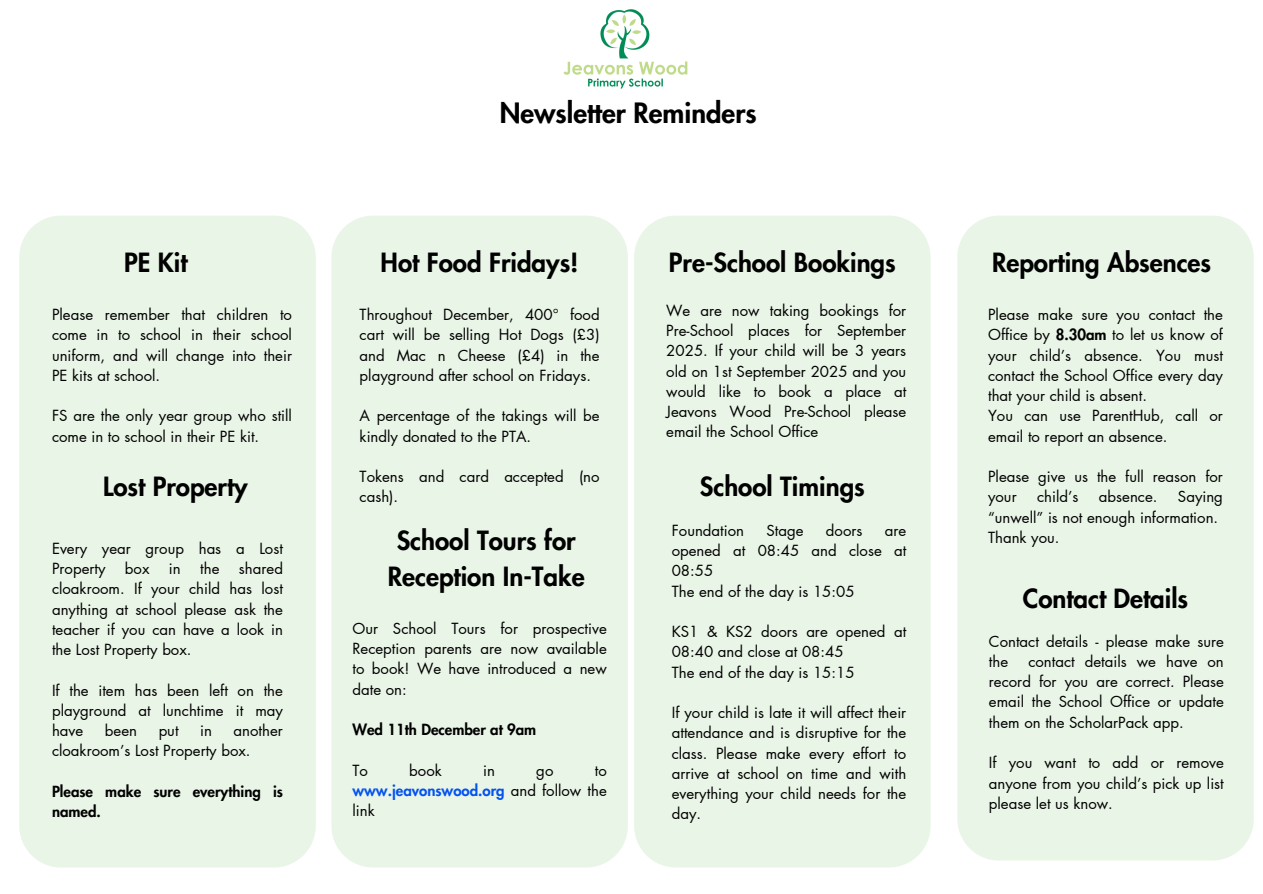
<style>
.page{position:relative;width:1263px;height:894px;background:#fff}
.page>*{position:absolute;margin:0;border:0;box-sizing:border-box;transform-origin:0 0}
.t1{font:800 27.3px "Futura LT Pro";color:#000}
.t2{font:800 25.8px/36px "Futura LT Pro";color:#000;text-align:center}
.t3{font:15px/20.2px "Futura LT Pro";color:#000;text-align:justify}
.t4{font:800 15px/20.2px "Futura LT Pro";color:#000}
.t5{font:800 15px/20.2px "Futura LT Pro";color:#0453f1;text-align:justify}
.s1{font-weight:400;color:#000}
.s2{font-weight:800}
</style>
<div class="page">
<div style="left:331px;top:216px;width:297px;height:651px;background:#e9f5e6"></div>
<div style="left:634px;top:216px;width:296px;height:651px;background:#e9f5e6"></div>
<div style="left:957px;top:216px;width:297px;height:644px;background:#e9f5e6"></div>
<div style="left:19px;top:216px;width:297px;height:651px;background:#e9f5e6"></div>
<img style="left:563px;top:9px;width:125px;height:80px">
<h2 class="t2" style="left:124px;top:245px;width:65px">PE Kit</h2>
<p class="t3" style="left:52px;top:305px;width:241px">Please remember that children to come in to school in their school uniform, and will change into their PE kits at school.</p>
<p class="t3" style="left:52px;top:406px;width:241px">FS are the only year group who still come in to school in their PE kit.</p>
<p class="t2" style="left:103px;top:469px;width:146px">Lost Property</p>
<p class="t3" style="left:52px;top:538px;width:232px">Every year group has a Lost<br>Property</p>
<p class="t3" style="left:52px;top:558px;width:232px;text-indent:187px">shared cloakroom. If your child has lost anything at school please ask the teacher if you can have a look in the Lost Property box.</p>
<p class="t3" style="left:52px;top:680px;width:232px">If the item has been left on the playground at lunchtime it may have</p>
<p class="t3" style="left:125px;top:558px;width:26px">box</p>
<p class="t3" style="left:169px;top:558px;width:13px">in</p>
<p class="t3" style="left:200px;top:558px;width:21px">the</p>
<p class="t3" style="left:52px;top:720px;width:232px;text-indent:182px">another cloakroom’s Lost Property box.</p>
<p class="t4" style="left:52px;top:781px;width:232px">Please make sure everything is named.</p>
<p class="t3" style="left:105px;top:720px;width:34px">been</p>
<p class="t3" style="left:159px;top:720px;width:21px">put</p>
<p class="t3" style="left:200px;top:720px;width:13px">in</p>
<p class="t1" style="left:500px;top:100px;width:258px">Newsletter Reminders</p>
<h1 class="t2" style="left:381px;top:245px;width:200px">Hot Food Fridays!</h1>
<p class="t3" style="left:360px;top:305px;width:241px">Throughout December, 400° food cart will be selling Hot Dogs (£3) and Mac n Cheese (£4) in the playground after school on Fridays.</p>
<p class="t3" style="left:360px;top:406px;width:241px">A percentage of the takings will be kindly donated to the PTA.</p>
<p class="t3" style="left:360px;top:467px;width:241px">Tokens and card accepted (no cash).</p>
<p class="t2" style="left:388px;top:523px;width:198px">School Tours for<br>Reception In-Take</p>
<h1 class="t3" style="left:352px;top:618px;width:256px">Our School Tours for prospective Reception parents are now available to book! We have introduced a new date on:</h1>
<p class="t4" style="left:352px;top:720px;width:185px">Wed 11th December at 9am</p>
<p class="t3" style="left:352px;top:760px;width:17px">To</p>
<p class="t3" style="left:409px;top:760px;width:34px">book</p>
<p class="t3" style="left:483px;top:760px;width:13px">in</p>
<p class="t3" style="left:536px;top:760px;width:19px">go</p>
<p class="t5" style="left:352px;top:760px;width:256px;text-indent:242px"><span class="s1">to </span>www.jeavonswood.org <span class="s1">and follow the link</span></p>
<p class="t2" style="left:669px;top:245px;width:228px">Pre-School Bookings</p>
<h1 class="t3" style="left:666px;top:301px;width:241px">We are now taking bookings for Pre-School places for September 2025. If your child will be 3 years old on 1st September 2025 and you would like to book a place at Jeavons Wood Pre-School please email the School Office</h1>
<h1 class="t2" style="left:700px;top:469px;width:166px">School Timings</h1>
<h1 class="t3" style="left:672px;top:520px;width:74px">Foundation</h1>
<h1 class="t3" style="left:766px;top:520px;width:39px">Stage</h1>
<h1 class="t3" style="left:826px;top:520px;width:38px">doors</h1>
<h1 class="t3" style="left:672px;top:520px;width:236px;text-indent:213px">are opened at 08:45 and close at 08:55</h1>
<p class="t3" style="left:672px;top:581px;width:184px">The end of the day is 15:05</p>
<h1 class="t3" style="left:672px;top:622px;width:236px">KS1 &amp; KS2 doors are opened at<br>08:40 and close at 08:45</h1>
<p class="t3" style="left:672px;top:662px;width:184px">The end of the day is 15:15</p>
<p class="t3" style="left:672px;top:703px;width:236px">If your child is late it will affect their attendance and is disruptive for the class. Please make every effort to arrive at school on time and with everything your child needs for the day.</p>
<p class="t2" style="left:992px;top:245px;width:221px">Reporting Absences</p>
<p class="t3" style="left:988px;top:305px;width:236px">Please make sure you contact the Office by <span class="s2">8.30am</span> to let us know of your child’s absence. You must contact the School Office every day that your child is absent.</p>
<h1 class="t3" style="left:988px;top:406px;width:236px">You can use ParentHub, call or email to report an absence.</h1>
<p class="t3" style="left:988px;top:467px;width:236px">Please give us the full reason for your</p>
<p class="t3" style="left:1037px;top:487px;width:43px">child’s</p>
<p class="t3" style="left:1099px;top:487px;width:60px">absence.</p>
<p class="t3" style="left:988px;top:487px;width:236px;text-indent:190px">Saying “unwell” is not enough information.</p>
<h1 class="t3" style="left:988px;top:527px;width:73px">Thank you.</h1>
<h2 class="t2" style="left:1023px;top:581px;width:167px">Contact Details</h2>
<h1 class="t3" style="left:989px;top:631px;width:236px">Contact details - please make sure the</h1>
<h1 class="t3" style="left:989px;top:651px;width:236px;text-indent:39px">contact details we have on record for you are correct. Please email the School Office or update them on the ScholarPack app.</h1>
<p class="t3" style="left:989px;top:753px;width:236px">If you want to add or remove anyone from you child’s pick up list please let us know.</p>
</div>
